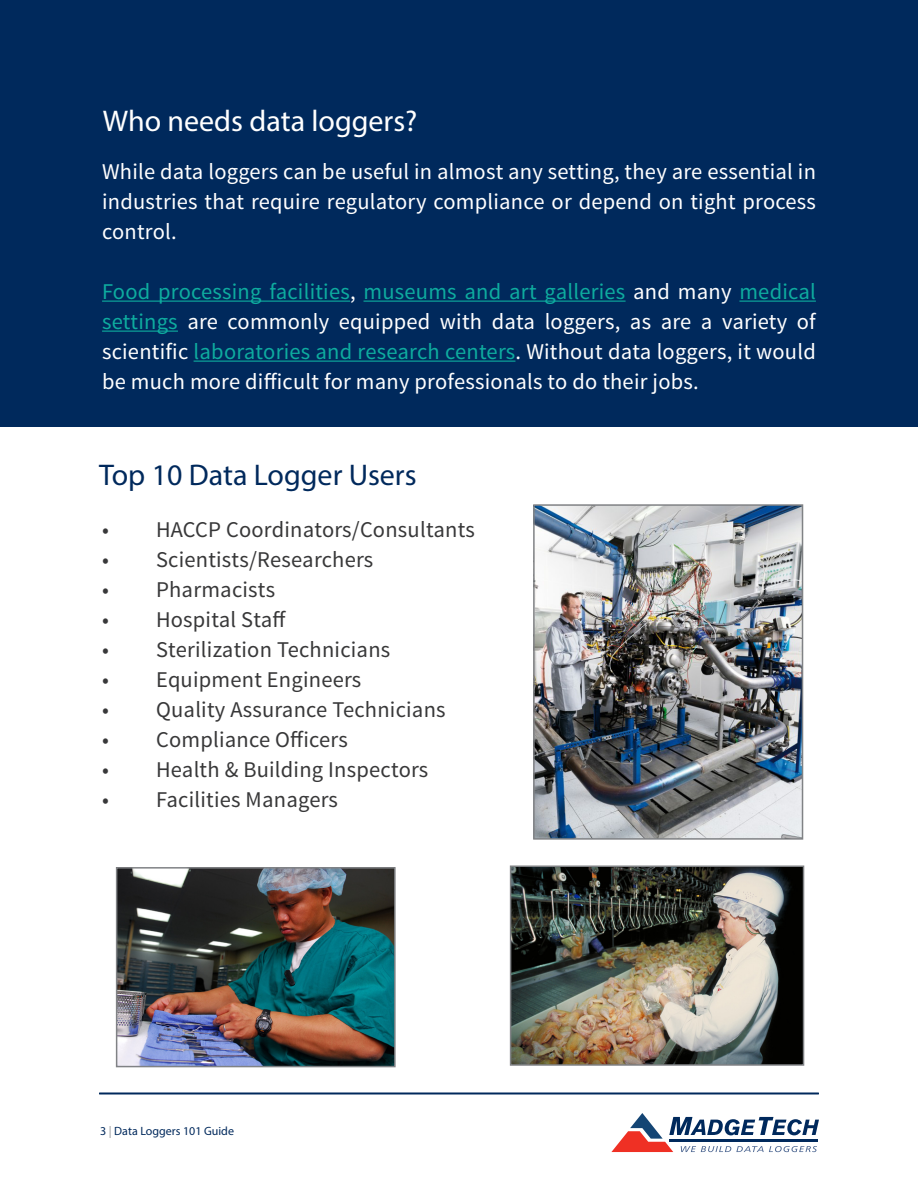
<style>
.page{position:relative;width:918px;height:1188px;background:#fff}
.page>*{position:absolute;margin:0;border:0;box-sizing:border-box;transform-origin:0 0}
.t1{font:30px "Myriad Pro";color:#fff}
.t2{font:30px "Myriad Pro";color:#00295c}
.t3{font:22.5px/30px "Source Sans Pro";letter-spacing:.01em;color:#fff;text-align:justify}
.t4{font:22.5px "Source Sans Pro";letter-spacing:.01em;color:#383839}
.t5{font:12px "Myriad Pro";color:#00295c}
.s1{color:#0eac9f}
.s2{color:#939598}
</style>
<div class="page">
<svg style="left:611px;top:1113px;width:208px;height:39px"></svg>
<hr style="left:669px;top:1139px;width:149px;height:3px;background:#00295c">
<hr style="left:99px;top:1093px;width:720px;height:1px;background:#00295c">
<div style="left:0;top:0;width:918px;height:426px;background:#00295c"></div>
<hr style="left:102px;top:301px;width:248px;height:1px;background:#0eac9f">
<hr style="left:364px;top:301px;width:262px;height:1px;background:#0eac9f">
<hr style="left:739px;top:301px;width:77px;height:1px;background:#0eac9f">
<hr style="left:102px;top:331px;width:76px;height:1px;background:#0eac9f">
<hr style="left:194px;top:361px;width:321px;height:1px;background:#0eac9f">
<img style="left:536px;top:507px;width:264px;height:330px">
<div style="left:533px;top:504px;width:270px;height:336px;border:2px solid #808285"></div>
<img style="left:119px;top:870px;width:274px;height:194px">
<div style="left:116px;top:867px;width:280px;height:200px;border:2px solid #808285"></div>
<img style="left:513px;top:868px;width:288px;height:195px">
<div style="left:510px;top:865px;width:294px;height:201px;border:2px solid #808285"></div>
<p class="t1" style="left:103px;top:102px;width:316px">Who needs data loggers?</p>
<p class="t3" style="left:102px;top:157px;width:715px">While data loggers can be useful in almost any setting, they are essential in industries that require regulatory compliance or depend on tight process control.</p>
<p class="t3" style="left:102px;top:277px;width:715px"><span class="s1">Food processing facilities</span>, <span class="s1">museums and art galleries</span> and many <span class="s1">medical settings</span> are commonly equipped with data loggers, as are a variety of scientific <span class="s1">laboratories and research centers</span>. Without data loggers, it would be much more difficult for many professionals to do their jobs.</p>
<p class="t2" style="left:99px;top:457px;width:319px">Top 10 Data Logger Users</p>
<p class="t4" style="left:102px;top:515px;width:374px">• HACCP Coordinators/Consultants</p>
<p class="t4" style="left:102px;top:545px;width:273px">• Scientists/Researchers</p>
<p class="t4" style="left:102px;top:575px;width:175px">• Pharmacists</p>
<p class="t4" style="left:102px;top:605px;width:186px">• Hospital Staff</p>
<p class="t4" style="left:102px;top:635px;width:290px">• Sterilization Technicians</p>
<p class="t4" style="left:102px;top:665px;width:261px">• Equipment Engineers</p>
<p class="t4" style="left:102px;top:695px;width:345px">• Quality Assurance Technicians</p>
<p class="t4" style="left:102px;top:725px;width:247px">• Compliance Officers</p>
<p class="t4" style="left:102px;top:755px;width:328px">• Health &amp; Building Inspectors</p>
<p class="t4" style="left:102px;top:785px;width:237px">• Facilities Managers</p>
<p class="t5" style="left:100px;top:1123px;width:135px">3 <span class="s2">|</span> Data Loggers 101 Guide</p>
</div>
